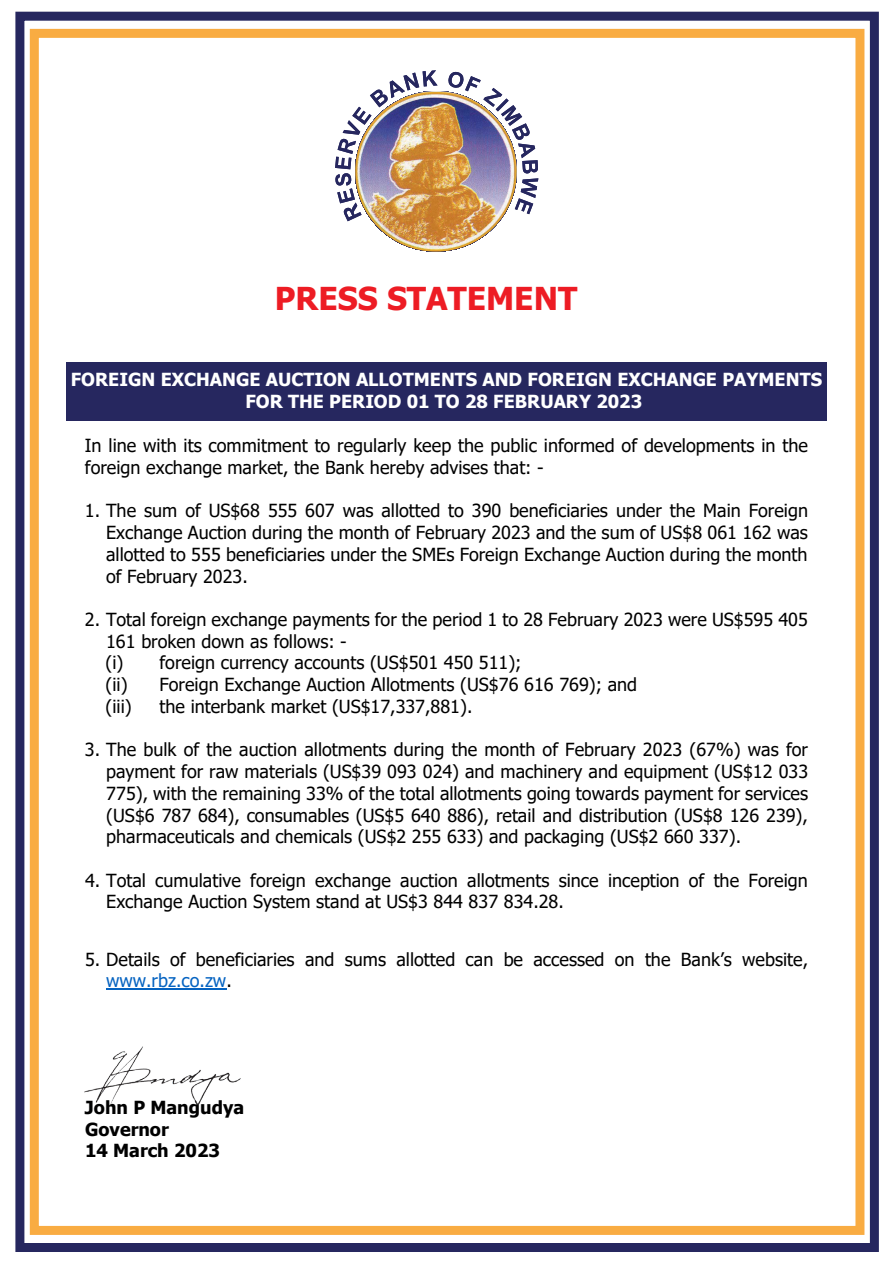
<style>
.page{position:relative;width:893px;height:1263px;background:#fff}
.page>*{position:absolute;margin:0;border:0;box-sizing:border-box;transform-origin:0 0}
.t1{font:700 31.5px "Tahoma";color:#ed1c24}
.t2{font:18px/21.8px "Tahoma";color:#000}
.t3{font:700 18px/21.6px "Tahoma";color:#fff;text-align:center}
.t4{font:700 18px/21.8px "Tahoma";color:#000}
.s1{color:#0563c1}
</style>
<div class="page">
<div style="left:66px;top:362px;width:761px;height:59px;background:#26275f"></div>
<hr style="left:106px;top:989px;width:120px;height:1px;background:#0563c1">
<img style="left:335px;top:70px;width:203px;height:182px">
<div style="left:15px;top:12px;width:864px;height:1240px;border:9px solid #26275f"></div>
<div style="left:30px;top:29px;width:834px;height:1206px;border:9px solid #f9ac42"></div>
<img style="left:84px;top:1046px;width:157px;height:61px">
<h1 class="t1" style="left:275px;top:277px;width:304px">PRESS STATEMENT</h1>
<p class="t3" style="left:71px;top:369px;width:753px">FOREIGN EXCHANGE AUCTION ALLOTMENTS AND FOREIGN EXCHANGE PAYMENTS<br>FOR THE PERIOD 01 TO 28 FEBRUARY 2023</p>
<p class="t2" style="left:85px;top:436px;width:724px">In line with its commitment to regularly keep the public informed of developments in the foreign exchange market, the Bank hereby advises that: -</p>
<p class="t2" style="left:106px;top:501px;width:703px;text-align:justify;text-indent:-21px">1. The sum of US$68 555 607 was allotted to 390 beneficiaries under the Main Foreign Exchange Auction during the month of February 2023 and the sum of US$8 061 162 was allotted to 555 beneficiaries under the SMEs Foreign Exchange Auction during the month of February 2023.</p>
<p class="t2" style="left:106px;top:610px;width:704px;text-indent:-21px">2. Total foreign exchange payments for the period 1 to 28 February 2023 were US$595 405<br>161 broken down as follows: -<br>(i) foreign currency accounts (US$501 450 511);<br>(ii) Foreign Exchange Auction Allotments (US$76 616 769); and<br>(iii)</p>
<p class="t2" style="left:160px;top:696px;width:314px">the interbank market (US$17,337,881).</p>
<p class="t2" style="left:106px;top:740px;width:703px;text-align:justify;text-indent:-21px">3. The bulk of the auction allotments during the month of February 2023 (67%) was for payment for raw materials (US$39 093 024) and machinery and equipment (US$12 033<br>775), with the remaining 33% of the total allotments going towards payment for services (US$6 787 684), consumables (US$5 640 886), retail and distribution (US$8 126 239), pharmaceuticals and chemicals (US$2 255 633) and packaging (US$2 660 337).</p>
<p class="t2" style="left:106px;top:870px;width:703px;text-indent:-21px">4. Total cumulative foreign exchange auction allotments since inception of the Foreign<br>Exchange Auction System stand at US$3 844 837 834.28.</p>
<p class="t2" style="left:106px;top:949px;width:704px;text-indent:-21px">5. Details of beneficiaries and sums allotted can be accessed on the Bank’s website, <span class="s1">www.rbz.co.zw</span>.</p>
<p class="t4" style="left:85px;top:1097px;width:161px">John P Mangudya<br>Governor<br>14 March 2023</p>
</div>
